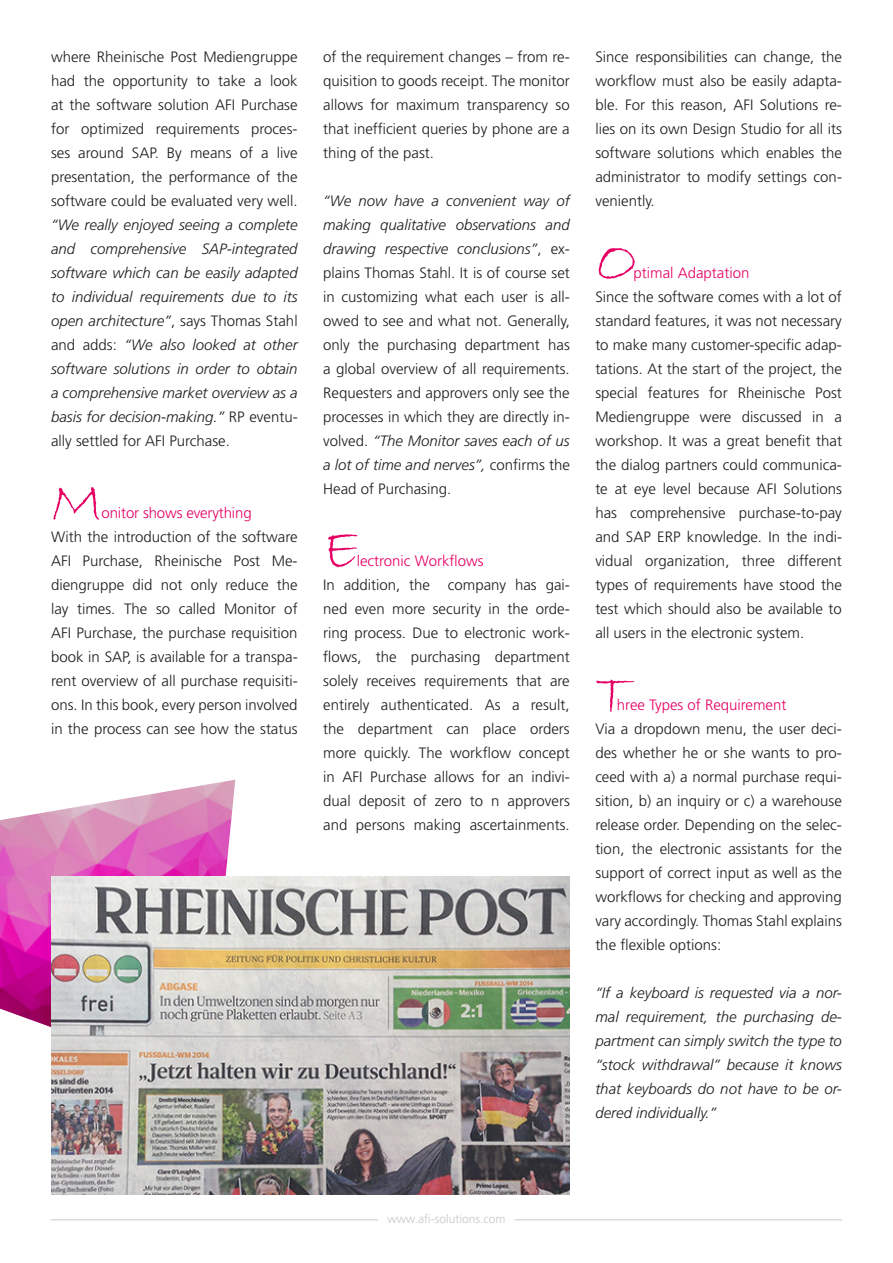
<style>
.page{position:relative;width:893px;height:1263px;background:#fff}
.page>*{position:absolute;margin:0;border:0;box-sizing:border-box;transform-origin:0 0}
.t1{font:60px "Bradley Hand ITC";color:#e60064}
.t2{font:300 15px/24px "Frutiger LT Std";color:#1d1d1b;text-align:justify}
.t3{font:italic 300 15px/24px "Frutiger LT Std";color:#1d1d1b;text-align:justify}
.t4{font:300 15px "Frutiger LT Std";color:#e60064}
.t5{font:300 12px "Frutiger LT Std";color:#c7c7c6}
.s1{font-style:normal}
.s2{font-style:italic}
</style>
<div class="page">
<img style="left:0;top:780px;width:235px;height:247px">
<img style="left:51px;top:876px;width:519px;height:319px">
<hr style="left:51px;top:1219px;width:791px;height:1px;background:#c7c7c6">
<div style="left:378px;top:1214px;width:136px;height:14px;background:#fff"></div>
<p class="t2" style="left:51px;top:45px;width:248px">where Rheinische Post Mediengruppe had the opportunity to take a look at the software solution AFI Purchase for optimized requirements proces&shy;ses around SAP. By means of a live presentation, the performance of the software could be evaluated very well.</p>
<p class="t3" style="left:51px;top:213px;width:248px">“We really enjoyed seeing a complete and comprehensive SAP-integrated software which can be easily adapted to individual requirements due to its open architecture”<span class="s1">, says Thomas Stahl and adds:</span> “We also looked at other software solutions in order to obtain a comprehensive market overview as a basis for decision-making.” <span class="s1">RP eventu&shy;ally settled for AFI Purchase.</span></p>
<h1 class="t1" style="left:51px;top:463px;width:53px">M</h1>
<p class="t4" style="left:102px;top:505px;width:152px">onitor shows everything</p>
<p class="t2" style="left:51px;top:525px;width:248px">With the introduction of the software AFI Purchase, Rheinische Post Me&shy;diengruppe did not only reduce the lay times. The so called Monitor of AFI Purchase, the purchase requisition book in SAP, is available for a transpa&shy;rent overview of all purchase requisiti&shy;ons. In this book, every person involved in the process can see how the status</p>
<p class="t2" style="left:323px;top:45px;width:248px">of the requirement changes – from re&shy;quisition to goods receipt. The monitor allows for maximum transparency so that inefficient queries by phone are a thing of the past.</p>
<p class="t2" style="left:323px;top:189px;width:248px"><span class="s2">“We now have a convenient way of making qualitative observations and drawing respective conclusions”</span>, ex&shy;plains Thomas Stahl. It is of course set in customizing what each user is all&shy;owed to see and what not. Generally, only the purchasing department has a global overview of all requirements.<br>Requesters and approvers only see the processes in which they are directly in&shy;volved. <span class="s2">“The Monitor saves each of us a lot of time and nerves”,</span> confirms the Head of Purchasing.</p>
<h1 class="t1" style="left:323px;top:511px;width:37px">E</h1>
<p class="t4" style="left:357px;top:553px;width:128px">lectronic Workflows</p>
<p class="t2" style="left:323px;top:573px;width:248px">In addition, the company has gai&shy;ned even more security in the orde&shy;ring process. Due to electronic work&shy;flows, the purchasing department solely receives requirements that are entirely authenticated. As a result, the department can place orders more quickly. The workflow concept in AFI Purchase allows for an indivi&shy;dual deposit of zero to n approvers and persons making ascertainments.</p>
<p class="t2" style="left:595px;top:45px;width:248px">Since responsibilities can change, the workflow must also be easily adapta&shy;ble. For this reason, AFI Solutions re&shy;lies on its own Design Studio for all its software solutions which enables the administrator to modify settings con&shy;veniently.</p>
<h1 class="t1" style="left:595px;top:223px;width:43px">O</h1>
<p class="t4" style="left:633px;top:265px;width:117px">ptimal Adaptation</p>
<p class="t2" style="left:595px;top:285px;width:248px">Since the software comes with a lot of standard features, it was not necessary to make many customer-specific adap&shy;tations. At the start of the project, the special features for Rheinische Post Mediengruppe were discussed in a workshop. It was a great benefit that the dialog partners could communica&shy;te at eye level because AFI Solutions has comprehensive purchase-to-pay and SAP ERP knowledge. In the indi&shy;vidual organization, three different types of requirements have stood the test which should also be available to all users in the electronic system.</p>
<h1 class="t1" style="left:595px;top:655px;width:37px">T</h1>
<p class="t4" style="left:617px;top:697px;width:171px">hree Types of Requirement</p>
<p class="t2" style="left:595px;top:717px;width:248px">Via a dropdown menu, the user deci&shy;des whether he or she wants to pro&shy;ceed with a) a normal purchase requi&shy;sition, b) an inquiry or c) a warehouse release order. Depending on the selec&shy;tion, the electronic assistants for the support of correct input as well as the workflows for checking and approving vary accordingly. Thomas Stahl explains the flexible options:</p>
<p class="t3" style="left:595px;top:981px;width:248px">“If a keyboard is requested via a nor&shy;mal requirement, the purchasing de&shy;partment can simply switch the type to “stock withdrawal” because it knows that keyboards do not have to be or&shy;dered individually.”</p>
<p class="t5" style="left:387px;top:1212px;width:120px">www.afi-solutions.com</p>
</div>
